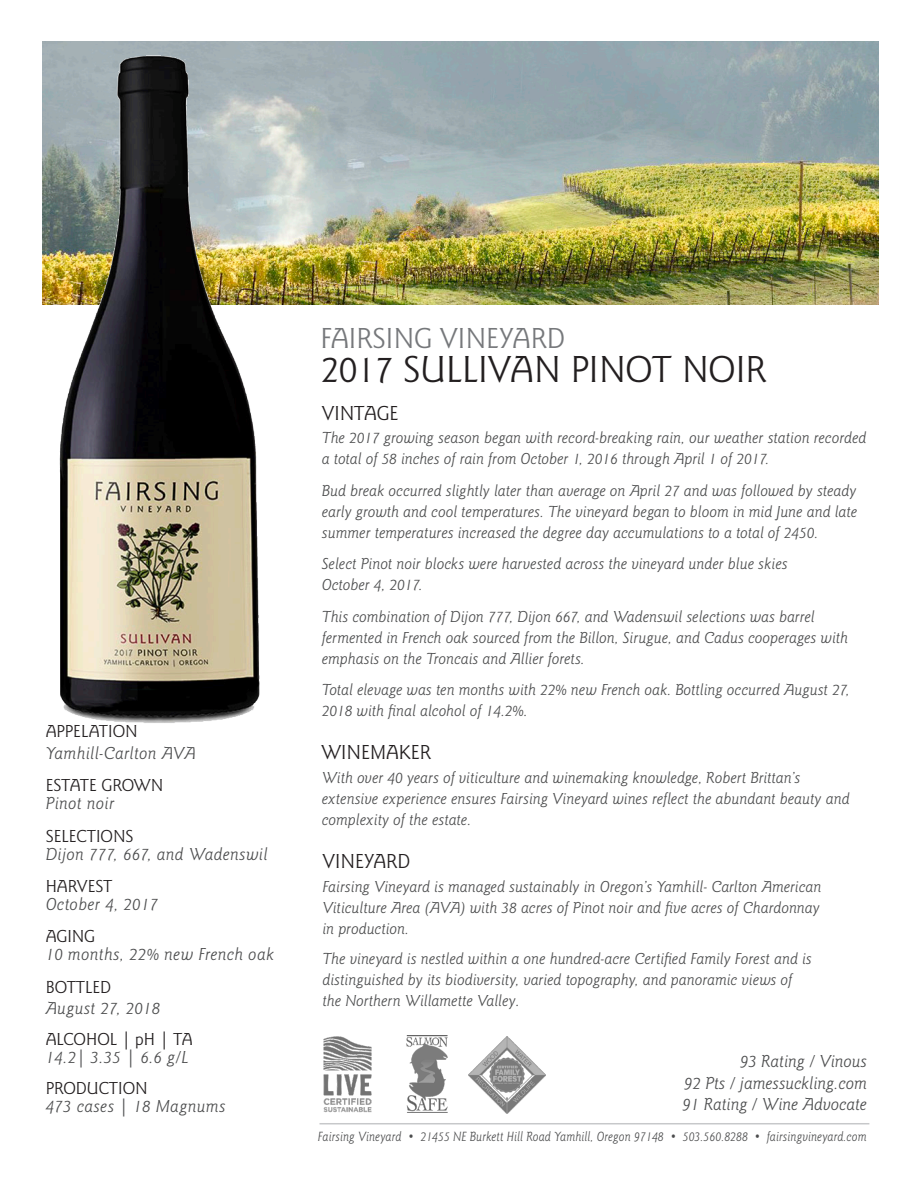
<style>
.page{position:relative;width:918px;height:1188px;background:#fff}
.page>*{position:absolute;margin:0;border:0;box-sizing:border-box;transform-origin:0 0}
.t1{font:39px "Goudy Sans Std";color:#231f20}
.t2{font:30px "Goudy Sans Std";color:#76787b}
.t3{font:21px "Goudy Sans Std";color:#231f20}
.t4{font:italic 18px "Goudy Sans Std";letter-spacing:.02em;color:#4b4c4d}
.t5{font:18px "Goudy Sans Std";color:#231f20}
.t6{font:italic 18px "Goudy Sans Std";color:#4b4c4d}
.t7{font:18px "Goudy Sans Std";letter-spacing:-.02em;color:#231f20}
.t8{font:italic 16.5px/21px "Goudy Sans Std";color:#4b4c4d}
.t9{font:italic 13.8px "Goudy Sans Std";letter-spacing:.01em;color:#4b4c4d;scale:.9 1}
.s1{font-size:17.25px}
</style>
<div class="page">
<hr style="left:319px;top:1123px;width:550px;height:1px;background:#c7c8ca">
<img style="left:469px;top:1037px;width:76px;height:76px">
<img style="left:323px;top:1036px;width:49px;height:76px">
<img style="left:406px;top:1035px;width:42px;height:77px">
<img style="left:43px;top:41px;width:836px;height:264px">
<img style="left:42px;top:53px;width:247px;height:670px">
<p class="t5" style="left:46px;top:721px;width:94px">APPELATION</p>
<p class="t4" style="left:46px;top:743px;width:152px">Yamhill-Carlton AVA</p>
<p class="t7" style="left:46px;top:775px;width:119px">ESTATE GROWN</p>
<p class="t4" style="left:46px;top:793px;width:70px">Pinot noir</p>
<p class="t5" style="left:46px;top:825px;width:89px">SELECTIONS</p>
<p class="t4" style="left:46px;top:844px;width:223px">Dijon 777, 667, and Wadenswil</p>
<p class="t5" style="left:46px;top:876px;width:68px">HARVEST</p>
<p class="t4" style="left:46px;top:894px;width:114px">October 4, 2017</p>
<p class="t5" style="left:46px;top:926px;width:51px">AGING</p>
<p class="t4" style="left:46px;top:945px;width:230px">10 months, 22% new French oak</p>
<p class="t5" style="left:46px;top:977px;width:67px">BOTTLED</p>
<p class="t4" style="left:46px;top:999px;width:116px">August 27, 2018</p>
<p class="t5" style="left:46px;top:1029px;width:149px">ALCOHOL | pH | TA</p>
<p class="t4" style="left:46px;top:1047px;width:144px">14.2| 3.35 | 6.6 g/L</p>
<p class="t5" style="left:46px;top:1077px;width:104px">PRODUCTION</p>
<p class="t4" style="left:46px;top:1096px;width:181px">473 cases | 18 Magnums</p>
<p class="t2" style="left:320px;top:322px;width:246px">FAIRSING VINEYARD</p>
<p class="t1" style="left:321px;top:347px;width:447px">2017 SULLIVAN PINOT NOIR</p>
<p class="t3" style="left:322px;top:401px;width:78px">VINTAGE</p>
<p class="t8" style="left:322px;top:428px;width:546px">The 2017 growing season began with record-breaking rain, our weather station recorded a total of 58 inches of rain from October 1, 2016 through April 1 of 2017.</p>
<p class="t8" style="left:322px;top:481px;width:537px;text-align:justify">Bud break occurred slightly later than average on April 27 and was followed by steady early growth and cool temperatures. The vineyard began to bloom in mid June and late summer temperatures increased the degree day accumulations to a total of 2450.</p>
<p class="t8" style="left:322px;top:554px;width:467px">Select Pinot noir blocks were harvested across the vineyard under blue skies</p>
<p class="t8" style="left:322px;top:575px;width:102px">October 4, 2017.</p>
<p class="t8" style="left:322px;top:607px;width:494px">This combination of Dijon 777, Dijon 667, and Wadenswil selections was barrel</p>
<p class="t8" style="left:322px;top:628px;width:528px">fermented in French oak sourced from the Billon, Sirugue, and Cadus cooperages with emphasis on the Troncais and Allier forets.</p>
<p class="t8" style="left:322px;top:680px;width:529px">Total elevage was ten months with 22% new French oak. Bottling occurred August 27,<br>2018 with final alcohol of 14.2%.</p>
<p class="t3" style="left:321px;top:740px;width:112px">WINEMAKER</p>
<p class="t8" style="left:322px;top:768px;width:480px">With over 40 years of viticulture and winemaking knowledge, Robert Brittan’s</p>
<p class="t8" style="left:322px;top:789px;width:529px">extensive experience ensures Fairsing Vineyard wines reflect the abundant beauty and complexity of the estate.</p>
<p class="t3" style="left:322px;top:849px;width:89px">VINEYARD</p>
<p class="t8" style="left:322px;top:877px;width:500px">Fairsing Vineyard is managed sustainably in Oregon’s Yamhill- Carlton American</p>
<p class="t8" style="left:322px;top:898px;width:499px">Viticulture Area (AVA) with 38 acres of Pinot noir and five acres of Chardonnay</p>
<p class="t8" style="left:322px;top:919px;width:88px">in production.</p>
<p class="t8" style="left:322px;top:949px;width:491px">The vineyard is nestled within a one hundred-acre Certified Family Forest and is</p>
<p class="t8" style="left:322px;top:970px;width:471px">distinguished by its biodiversity, varied topography, and panoramic views of</p>
<p class="t8" style="left:322px;top:991px;width:199px">the Northern Willamette Valley<span class="s1">.</span></p>
<p class="t6" style="left:740px;top:1051px;width:128px">93 Rating / Vinous</p>
<p class="t6" style="left:684px;top:1073px;width:184px">92 Pts / jamessuckling.com</p>
<p class="t6" style="left:683px;top:1095px;width:186px">91 Rating / Wine Advocate</p>
<p class="t9" style="left:318px;top:1129px;width:611px">Fairsing Vineyard • 21455 NE Burkett Hill Road Yamhill, Oregon 97148 • 503.560.8288 • fairsingvineyard.com</p>
</div>
